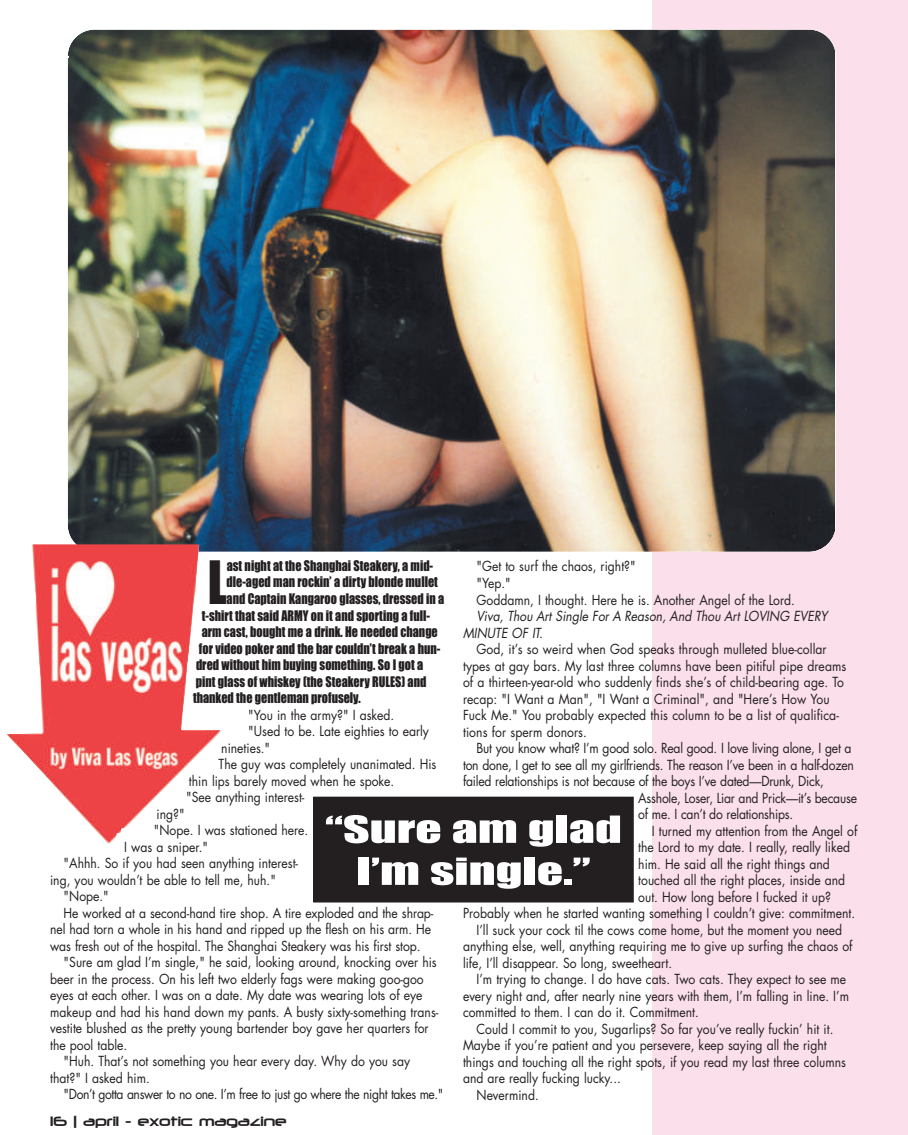
<style>
.page{position:relative;width:908px;height:1135px;background:#fff}
.page>*{position:absolute;margin:0;border:0;box-sizing:border-box;transform-origin:0 0}
.t1{font:55.2px "Impact";color:#231f20;scale:.9 1}
.t2{font:34.5px/42px "Impact";color:#fff;text-align:center;scale:1.5 1}
.t3{font:15px "Neuropolitical";color:#231f20;scale:1.05 1}
.t4{font:13.5px/16.5px "Futura";color:#231f20;scale:.9 1}
.t5{font:13.5px "Impact";color:#231f20;scale:.9 1}
.t6{font:13.5px "Futura";letter-spacing:-.02em;color:#231f20;scale:.9 1}
.t7{font:13.5px "Futura";letter-spacing:-.03em;color:#231f20;scale:.9 1}
.t8{font:italic 13.5px/16.5px "Futura";color:#231f20;scale:.9 1}
</style>
<div class="page">
<div style="left:651px;top:0;width:256px;height:1134px;background:#fbdfeb"></div>
<img style="left:68px;top:29px;width:766px;height:522px;border-radius:27px">
<div style="left:314px;top:797px;width:318px;height:104px;background:#231f20"></div>
<div style="left:313px;top:796px;width:320px;height:106px;border:2px solid #231f20"></div>
<img style="left:7px;top:544px;width:213px;height:299px">
<h1 class="t1" style="left:208px;top:564px;width:22px">L</h1>
<p class="t5" style="left:227px;top:561px;width:231px">ast night at the Shanghai Steakery, a mid-</p>
<p class="t4" style="left:476px;top:559px;width:355px">"Get to surf the chaos, right?"<br>"Yep."<br>Goddamn, I thought. Here he is. Another Angel of the Lord.</p>
<p class="t8" style="left:463px;top:608px;width:409px;text-indent:13px">Viva, Thou Art Single For A Reason, And Thou Art LOVING EVERY<br>MINUTE OF IT.</p>
<p class="t4" style="left:463px;top:641px;width:427px;text-indent:13px">God, it’s so weird when God speaks through mulleted blue-collar types at gay bars. My last three columns have been pitiful pipe dreams of a thirteen-year-old who suddenly finds she’s of child-bearing age. To recap: "I Want a Man", "I Want a Criminal", and "Here’s How You Fuck Me." You probably expected this column to be a list of qualifica&shy;tions for sperm donors.</p>
<p class="t6" style="left:476px;top:741px;width:418px">But you know what? I’m good solo. Real good. I love living alone, I get a</p>
<p class="t6" style="left:463px;top:758px;width:436px">ton done, I get to see all my girlfriends. The reason I’ve been in a half-dozen</p>
<p class="t6" style="left:463px;top:774px;width:402px">failed relationships is not because of the boys I’ve dated—Drunk, Dick,</p>
<p class="t6" style="left:638px;top:791px;width:244px">Asshole, Loser, Liar and Prick—it’s because</p>
<p class="t6" style="left:638px;top:807px;width:173px">of me. I can’t do relationships.</p>
<p class="t4" style="left:651px;top:823px;width:230px">I turned my attention from the Angel of</p>
<p class="t4" style="left:638px;top:839px;width:237px">the Lord to my date. I really, really liked</p>
<p class="t4" style="left:638px;top:856px;width:214px">him. He said all the right things and</p>
<p class="t4" style="left:638px;top:872px;width:231px">touched all the right places, inside and</p>
<p class="t4" style="left:638px;top:889px;width:216px">out. How long before I fucked it up?</p>
<p class="t4" style="left:463px;top:905px;width:437px">Probably when he started wanting something I couldn’t give: commitment.</p>
<p class="t4" style="left:476px;top:922px;width:407px">I’ll suck your cock til the cows come home, but the moment you need</p>
<p class="t4" style="left:463px;top:938px;width:434px">anything else, well, anything requiring me to give up surfing the chaos of</p>
<p class="t4" style="left:463px;top:955px;width:234px">life, I’ll disappear. So long, sweetheart.</p>
<p class="t4" style="left:476px;top:971px;width:412px">I’m trying to change. I do have cats. Two cats. They expect to see me</p>
<p class="t4" style="left:463px;top:988px;width:430px">every night and, after nearly nine years with them, I’m falling in line. I’m</p>
<p class="t4" style="left:463px;top:1004px;width:263px">committed to them. I can do it. Commitment.</p>
<p class="t4" style="left:476px;top:1021px;width:398px">Could I commit to you, Sugarlips? So far you’ve really fuckin’ hit it.</p>
<p class="t4" style="left:463px;top:1037px;width:405px">Maybe if you’re patient and you persevere, keep saying all the right</p>
<p class="t4" style="left:463px;top:1054px;width:427px">things and touching all the right spots, if you read my last three columns</p>
<p class="t4" style="left:463px;top:1070px;width:177px">and are really fucking lucky...</p>
<p class="t4" style="left:476px;top:1087px;width:71px">Nevermind.</p>
<p class="t5" style="left:226px;top:577px;width:236px">dle-aged man rockin’ a dirty blonde mullet</p>
<p class="t5" style="left:226px;top:594px;width:243px">and Captain Kangaroo glasses, dressed in a</p>
<p class="t5" style="left:202px;top:610px;width:255px">t-shirt that said ARMY on it and sporting a full-</p>
<p class="t5" style="left:202px;top:627px;width:264px">arm cast, bought me a drink. He needed change</p>
<p class="t5" style="left:199px;top:643px;width:270px">for video poker and the bar couldn’t break a hun-</p>
<p class="t5" style="left:196px;top:660px;width:254px">dred without him buying something. So I got a</p>
<p class="t5" style="left:196px;top:676px;width:257px">pint glass of whiskey (the Steakery RULES) and</p>
<p class="t5" style="left:193px;top:693px;width:188px">thanked the gentleman profusely.</p>
<p class="t4" style="left:248px;top:707px;width:164px">"You in the army?" I asked.</p>
<p class="t4" style="left:248px;top:723px;width:202px">"Used to be. Late eighties to early</p>
<p class="t4" style="left:221px;top:740px;width:56px">nineties."</p>
<p class="t4" style="left:218px;top:756px;width:243px">The guy was completely unanimated. His</p>
<p class="t4" style="left:189px;top:773px;width:229px">thin lips barely moved when he spoke.</p>
<p class="t4" style="left:186px;top:789px;width:133px">"See anything interest-</p>
<p class="t4" style="left:156px;top:806px;width:33px">ing?"</p>
<p class="t4" style="left:154px;top:822px;width:173px">"Nope. I was stationed here.</p>
<p class="t4" style="left:124px;top:839px;width:95px">I was a sniper."</p>
<p class="t4" style="left:64px;top:855px;width:262px">"Ahhh. So if you had seen anything interest-</p>
<p class="t4" style="left:50px;top:872px;width:252px">ing, you wouldn’t be able to tell me, huh."</p>
<p class="t4" style="left:64px;top:888px;width:52px">"Nope."</p>
<p class="t4" style="left:64px;top:905px;width:412px">He worked at a second-hand tire shop. A tire exploded and the shrap-</p>
<p class="t4" style="left:50px;top:921px;width:424px">nel had torn a whole in his hand and ripped up the flesh on his arm. He</p>
<p class="t4" style="left:50px;top:938px;width:413px">was fresh out of the hospital. The Shanghai Steakery was his first stop.</p>
<p class="t4" style="left:64px;top:954px;width:416px">"Sure am glad I’m single," he said, looking around, knocking over his</p>
<p class="t4" style="left:50px;top:971px;width:416px">beer in the process. On his left two elderly fags were making goo-goo</p>
<p class="t4" style="left:50px;top:987px;width:415px">eyes at each other. I was on a date. My date was wearing lots of eye</p>
<p class="t4" style="left:50px;top:1004px;width:433px">makeup and had his hand down my pants. A busty sixty-something trans-</p>
<p class="t4" style="left:50px;top:1020px;width:422px">vestite blushed as the pretty young bartender boy gave her quarters for</p>
<p class="t4" style="left:50px;top:1037px;width:87px">the pool table.</p>
<p class="t4" style="left:64px;top:1053px;width:386px">"Huh. That’s not something you hear every day. Why do you say</p>
<p class="t4" style="left:50px;top:1070px;width:112px">that?" I asked him.</p>
<p class="t7" style="left:64px;top:1087px;width:423px">"Don’t gotta answer to no one. I’m free to just go where the night takes me."</p>
<h2 class="t2" style="left:325px;top:810px;width:199px">“Sure am glad<br>I’m single.”</h2>
<p class="t3" style="left:50px;top:1115px;width:227px">16 | april - exotic magazine</p>
</div>
